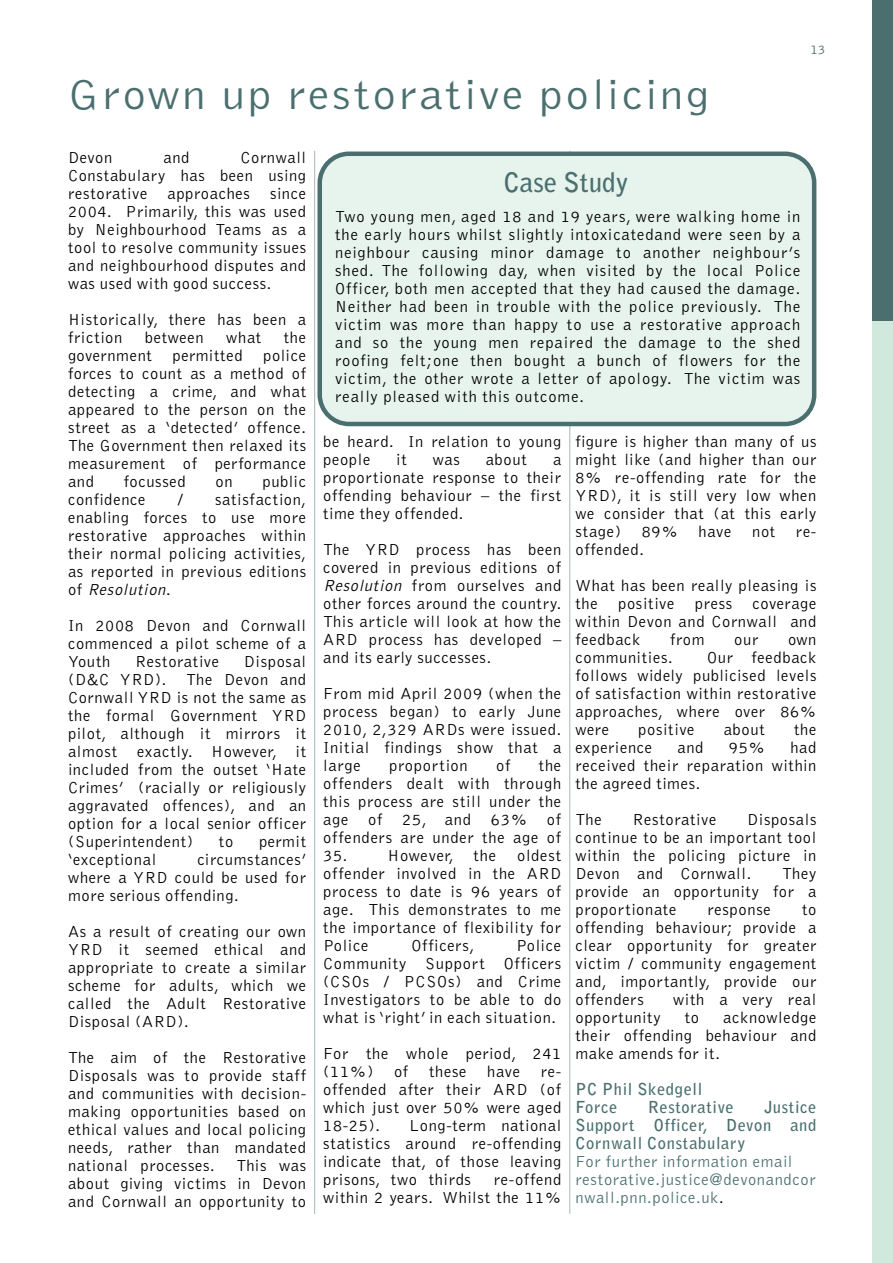
<style>
.page{position:relative;width:893px;height:1263px;background:#fff}
.page>*{position:absolute;margin:0;border:0;box-sizing:border-box;transform-origin:0 0}
.t1{font:300 43.2px "Bell Gothic";letter-spacing:.055em;color:#4b6f6f;scale:1.1 1}
.t2{font:700 27px "Bell Gothic";color:#4b6f6f}
.t3{font:300 16.5px/18px "Bell Gothic";letter-spacing:.04em;color:#000;text-align:justify}
.t4{font:700 16.5px/18px "Bell Gothic";letter-spacing:.04em;color:#4b6f6f}
.t5{font:300 16.5px/18px "Bell Gothic";letter-spacing:.04em;color:#4b6f6f}
.t6{font:300 13.5px "Bell Gothic";color:#4b6f6f}
.s1{font-style:italic}
.s2{color:#000}
</style>
<div class="page">
<hr style="left:569px;top:151px;width:1px;height:1063px;background:#a5b7b7">
<hr style="left:314px;top:151px;width:1px;height:1063px;background:#a5b7b7">
<div style="left:872px;top:0;width:21px;height:321px;background:#4b6f6f"></div>
<div style="left:872px;top:321px;width:21px;height:942px;background:#d1e9dc"></div>
<div style="left:317px;top:152px;width:499px;height:274px;background:#e7f4ed"></div>
<p class="t6" style="left:811px;top:45px;width:16px">13</p>
<h1 class="t1" style="left:68px;top:79px;width:585px">Grown up restorative policing</h1>
<p class="t3" style="left:68px;top:149px;width:46px">Devon</p>
<p class="t3" style="left:163px;top:149px;width:28px">and</p>
<p class="t3" style="left:68px;top:149px;width:240px;text-indent:173px">Cornwall Constabulary has been using restorative approaches since 2004. Primarily, this was used by Neighbourhood Teams as a tool to resolve community issues and neighbourhood disputes and was used with good success.</p>
<p class="t3" style="left:68px;top:311px;width:240px">Historically, there has been a friction</p>
<h2 class="t2" style="left:503px;top:172px;width:126px">Case Study</h2>
<p class="t3" style="left:335px;top:209px;width:467px">Two young men, aged 18 and 19 years, were walking home in the early hours whilst slightly intoxicatedand were seen by a neighbour causing minor damage to another neighbour’s shed. The following day, when visited by the local Police Officer, both men accepted that they had caused the damage.<br>Neither had been in trouble with the police previously. The victim was more than happy to use a restorative approach and so the young men repaired the damage to the shed roofing felt;one then bought a bunch of flowers for the victim, the other wrote a letter of apology. The victim was really pleased with this outcome.</p>
<p class="t3" style="left:145px;top:329px;width:60px">between</p>
<p class="t3" style="left:226px;top:329px;width:37px">what</p>
<p class="t3" style="left:68px;top:329px;width:240px;text-indent:216px">the government permitted police forces to count as a method of detecting a crime, and what appeared to the person on the street as a ‘detected’ offence.<br>The Government then relaxed its measurement of performance and</p>
<p class="t3" style="left:323px;top:433px;width:240px">be heard. In relation to young people</p>
<p class="t3" style="left:575px;top:433px;width:242px">figure is higher than many of us might like (and higher than our 8% re-offending rate for the YRD), it is still very low when we consider that (at this early stage) 89% have not re&shy;offended.</p>
<p class="t3" style="left:575px;top:577px;width:242px">What has been really pleasing is the positive press coverage within Devon and Cornwall and feedback</p>
<p class="t3" style="left:396px;top:451px;width:12px">it</p>
<p class="t3" style="left:433px;top:451px;width:28px">was</p>
<p class="t3" style="left:486px;top:451px;width:43px">about</p>
<p class="t3" style="left:323px;top:451px;width:240px;text-indent:230px">a proportionate response to their offending behaviour – the first time they offended.</p>
<p class="t3" style="left:323px;top:541px;width:240px">The YRD process has been covered in previous editions of <span class="s1">Resolution</span> from ourselves and other forces around the country.<br>This article will look at how the ARD process has developed – and its early successes.</p>
<p class="t3" style="left:323px;top:685px;width:240px">From mid April 2009 (when the process began) to early June 2010, 2,329 ARDs were issued.<br>Initial findings show that a large</p>
<p class="t3" style="left:124px;top:473px;width:63px">focussed</p>
<p class="t3" style="left:216px;top:473px;width:19px">on</p>
<p class="t3" style="left:263px;top:473px;width:45px">public</p>
<p class="t3" style="left:68px;top:491px;width:79px">confidence</p>
<p class="t3" style="left:178px;top:491px;width:6px">/</p>
<p class="t3" style="left:68px;top:491px;width:240px;text-indent:147px">satisfaction, enabling forces to use more restorative approaches within their normal policing activities, as reported in previous editions o f <span class="s1">Resolution</span>.</p>
<p class="t3" style="left:68px;top:617px;width:240px">In 2008 Devon and Cornwall commenced a pilot scheme of a Youth</p>
<p class="t3" style="left:670px;top:631px;width:36px">from</p>
<p class="t3" style="left:734px;top:631px;width:26px">our</p>
<p class="t3" style="left:788px;top:631px;width:30px">own</p>
<p class="t3" style="left:575px;top:649px;width:99px">communities.</p>
<p class="t3" style="left:575px;top:649px;width:242px;text-indent:132px">Our feedback follows widely publicised levels of satisfaction within restorative approaches, where over 86% were</p>
<p class="t3" style="left:68px;top:653px;width:240px;text-indent:176px">Disposal (D&amp;C YRD). The Devon and Cornwall YRD is not the same as the formal Government YRD pilot, although it mirrors it almost exactly. However, it included from the outset ‘Hate Crimes’ (racially or religiously aggravated offences), and an option for a local senior officer (Superintendent)</p>
<p class="t3" style="left:135px;top:653px;width:85px">Restorative</p>
<p class="t3" style="left:638px;top:721px;width:58px">positive</p>
<p class="t3" style="left:724px;top:721px;width:43px">about</p>
<p class="t3" style="left:794px;top:721px;width:24px">the</p>
<p class="t3" style="left:575px;top:739px;width:78px">experience</p>
<p class="t3" style="left:677px;top:739px;width:28px">and</p>
<p class="t3" style="left:729px;top:739px;width:38px">95%</p>
<p class="t3" style="left:575px;top:739px;width:242px;text-indent:215px">had received their reparation within the agreed times.</p>
<p class="t3" style="left:575px;top:811px;width:28px">The</p>
<p class="t3" style="left:632px;top:811px;width:85px">Restorative</p>
<p class="t3" style="left:323px;top:757px;width:240px;text-indent:216px">the offenders dealt with through this process are still under the age of 25, and 63% of offenders are under the age of 35.</p>
<p class="t3" style="left:389px;top:757px;width:80px">proportion</p>
<p class="t3" style="left:496px;top:757px;width:16px">of</p>
<p class="t3" style="left:575px;top:811px;width:242px;text-indent:172px">Disposals continue to be an important tool within the policing picture in Devon and Cornwall.</p>
<p class="t3" style="left:219px;top:833px;width:16px">to</p>
<p class="t3" style="left:259px;top:833px;width:49px">permit</p>
<p class="t3" style="left:323px;top:847px;width:240px;text-indent:194px">oldest offender involved in the ARD process to date is 96 years of age. This demonstrates to me the importance of flexibility for Police</p>
<p class="t3" style="left:388px;top:847px;width:110px">However, the</p>
<p class="t3" style="left:68px;top:851px;width:90px">‘exceptional</p>
<p class="t3" style="left:68px;top:851px;width:240px;text-indent:129px">circumstances’ where a YRD could be used for more serious offending.</p>
<p class="t3" style="left:68px;top:923px;width:240px">As a result of creating our own YRD it seemed ethical and appropriate to create a similar scheme for adults, which we called the Adult Restorative Disposal (ARD).</p>
<p class="t3" style="left:68px;top:1049px;width:240px">The aim of the Restorative Disposals was to provide staff and communities with decision&shy;making opportunities based on ethical values and local policing needs, rather than mandated national processes.</p>
<p class="t3" style="left:575px;top:865px;width:242px;text-indent:207px">They provide an opportunity for a proportionate</p>
<p class="t3" style="left:575px;top:901px;width:242px;text-indent:227px">to offending behaviour; provide a clear opportunity for greater victim / community engagement and, importantly, provide our offenders</p>
<p class="t3" style="left:708px;top:901px;width:65px">response</p>
<p class="t3" style="left:323px;top:937px;width:240px;text-indent:193px">Police Community Support Officers (CSOs / PCSOs) and Crime Investigators to be able to do what is ‘right’ in each situation.</p>
<p class="t3" style="left:323px;top:1045px;width:240px">For the whole period, 241 (11%) of these have re&shy;offended after their ARD (of which just over 50% were aged 18-25).</p>
<p class="t3" style="left:411px;top:937px;width:64px">Officers,</p>
<p class="t3" style="left:673px;top:991px;width:145px">with a very real</p>
<p class="t3" style="left:575px;top:1009px;width:242px;text-indent:148px">acknowledge their offending behaviour and make amends for it.</p>
<p class="t4" style="left:575px;top:1081px;width:128px">PC Phil Skedgell<br>Force</p>
<p class="t3" style="left:575px;top:1009px;width:87px">opportunity</p>
<p class="t3" style="left:685px;top:1009px;width:16px">to</p>
<p class="t4" style="left:575px;top:1099px;width:242px;text-align:justify;text-indent:189px">Justice Support Officer, Devon and Cornwall Constabulary</p>
<p class="t5" style="left:575px;top:1153px;width:242px">For further information email restorative.justice@devonandcor nwall.pnn.police.uk<span class="s2">.</span></p>
<p class="t4" style="left:648px;top:1099px;width:87px">Restorative</p>
<p class="t3" style="left:323px;top:1117px;width:240px;text-indent:86px">Long-term national statistics around re-offending indicate that, of those leaving prisons, two thirds</p>
<p class="t3" style="left:68px;top:1157px;width:240px;text-indent:168px">This was about giving victims in Devon and Cornwall an opportunity to</p>
<p class="t3" style="left:323px;top:1171px;width:240px;text-align:right">re-offend<br>within 2 years. Whilst the 11%</p>
</div>
